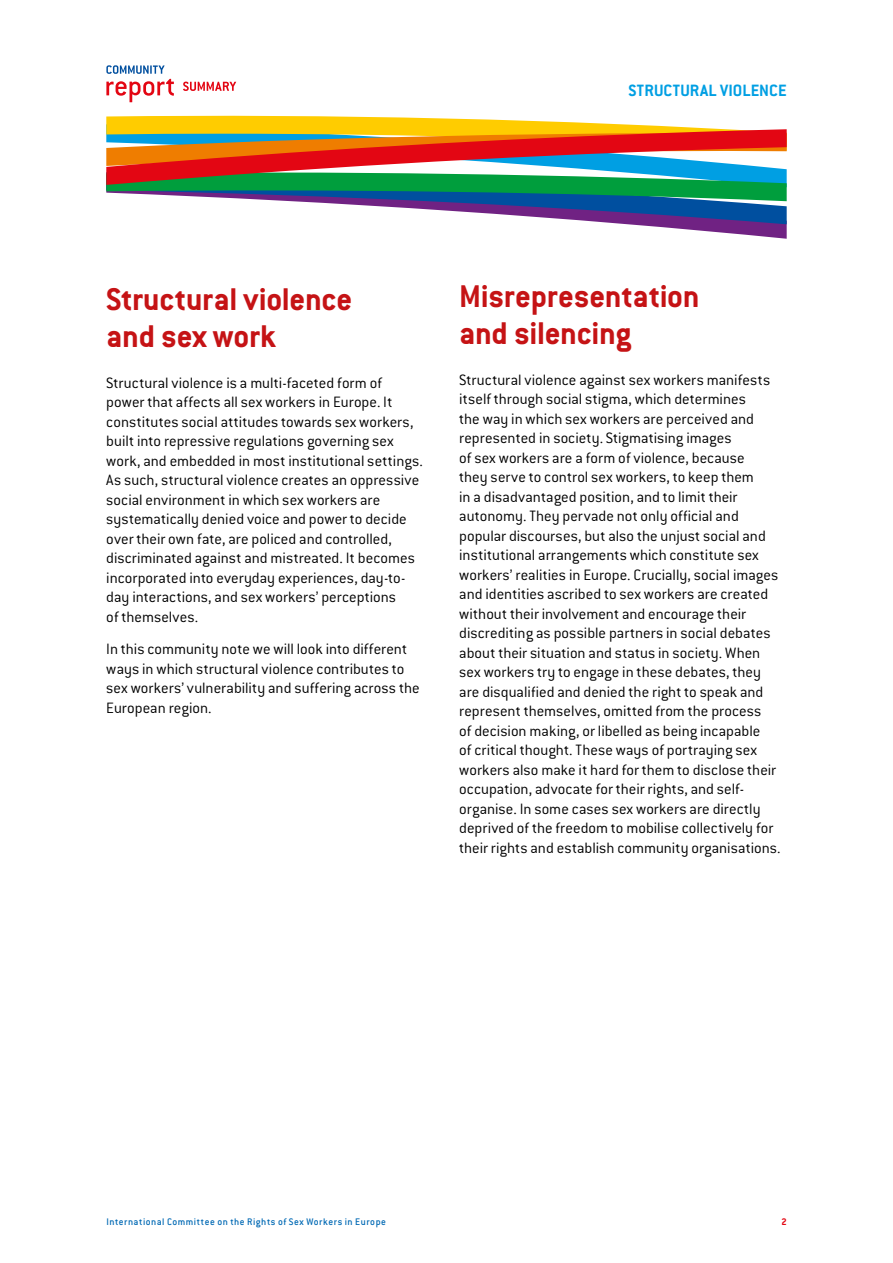
<style>
.page{position:relative;width:893px;height:1263px;background:#fff}
.page>*{position:absolute;margin:0;border:0;box-sizing:border-box;transform-origin:0 0}
.t1{font:700 34.5px/37.5px "Conduit ITC";letter-spacing:-.005em;color:#c51315}
.t2{font:700 18px "Conduit ITC";letter-spacing:.01em;color:#009fe3}
.t3{font:300 16.5px/19.5px "Conduit ITC";color:#000}
.t4{font:500 10.5px "Conduit ITC";letter-spacing:.05em;color:#0069b4}
.t5{font:700 10.5px "Conduit ITC";color:#e30613}
</style>
<div class="page">
<svg style="left:106px;top:115px;width:681px;height:124px"></svg>
<svg style="left:106px;top:65px;width:68px;height:37px"></svg>
<svg style="left:183px;top:82px;width:53px;height:9px"></svg>
<p class="t2" style="left:628px;top:80px;width:160px">Structural violence</p>
<h1 class="t1" style="left:106px;top:279px;width:248px">Structural violence and sex work</h1>
<p class="t3" style="left:106px;top:373px;width:318px">Structural violence is a multi-faceted form of power that affects all sex workers in Europe. It constitutes social attitudes towards sex workers, built into repressive regulations governing sex work, and embedded in most institutional settings.<br>As such, structural violence creates an oppressive social environment in which sex workers are systematically denied voice and power to decide over their own fate, are policed and controlled, discriminated against and mistreated. It becomes incorporated into everyday experiences, day-to&shy;day interactions, and sex workers’ perceptions<br>of themselves.</p>
<p class="t3" style="left:106px;top:639px;width:315px">In this community note we will look into different ways in which structural violence contributes to sex workers’ vulnerability and suffering across the European region.</p>
<h1 class="t1" style="left:459px;top:276px;width:242px">Misrepresentation and silencing</h1>
<p class="t3" style="left:459px;top:370px;width:323px">Structural violence against sex workers manifests itself through social stigma, which determines<br>the way in which sex workers are perceived and represented in society. Stigmatising images<br>of sex workers are a form of violence, because<br>they serve to control sex workers, to keep them<br>in a disadvantaged position, and to limit their autonomy. They pervade not only official and popular discourses, but also the unjust social and institutional arrangements which constitute sex workers’ realities in Europe. Crucially, social images and identities ascribed to sex workers are created without their involvement and encourage their discrediting as possible partners in social debates about their situation and status in society. When sex workers try to engage in these debates, they are disqualified and denied the right to speak and represent themselves, omitted from the process<br>of decision making, or libelled as being incapable<br>of critical thought. These ways of portraying sex workers also make it hard for them to disclose their occupation, advocate for their rights, and self&shy;organise. I n some cases sex workers are directly deprived of the freedom to mobilise collectively for their rights and establish community organisations.</p>
<p class="t4" style="left:106px;top:1216px;width:281px">International Committee on the Rights of Sex Workers in Europe</p>
<p class="t5" style="left:781px;top:1216px;width:7px">2</p>
</div>
